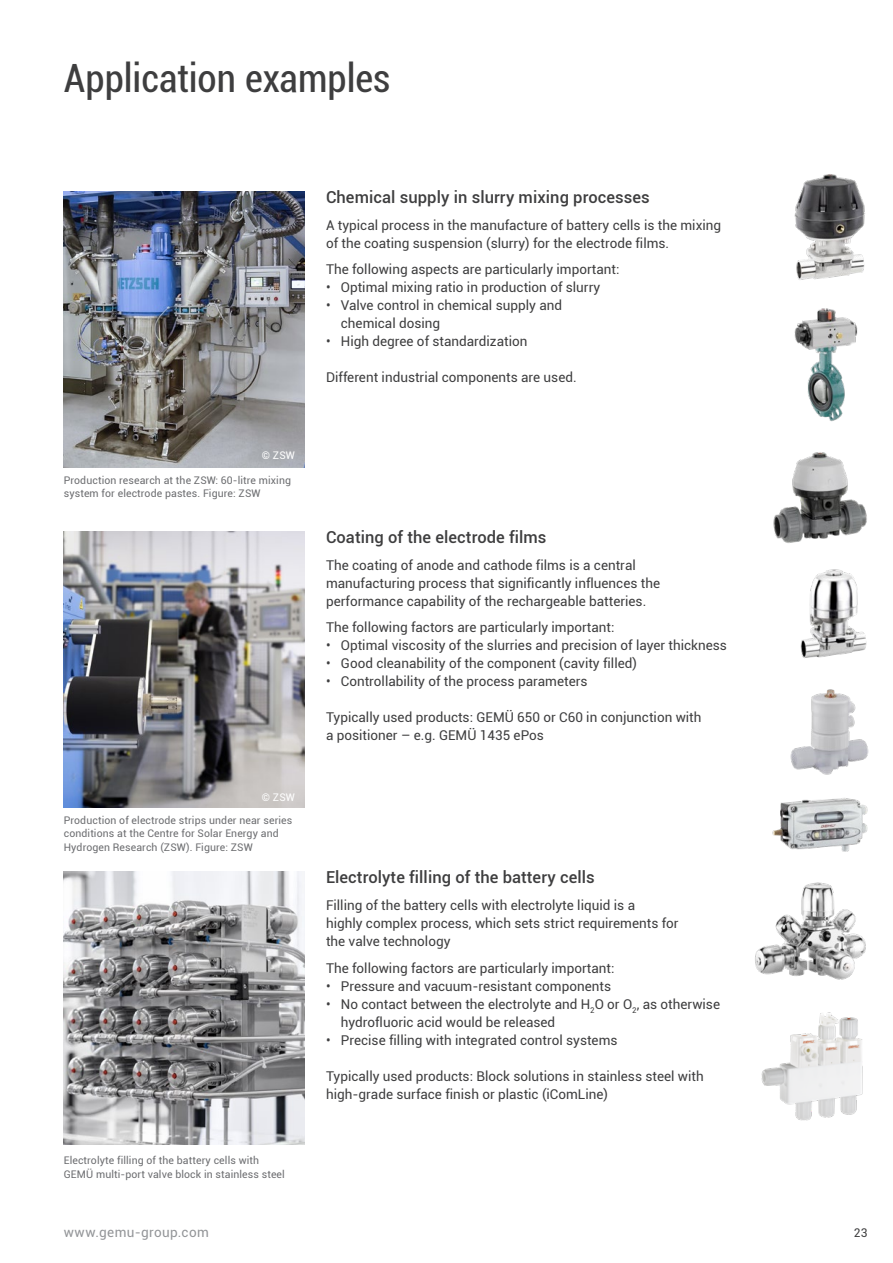
<style>
.page{position:relative;width:893px;height:1263px;background:#fff}
.page>*{position:absolute;margin:0;border:0;box-sizing:border-box;transform-origin:0 0}
.t1{font:condensed 39px "Roboto";color:#3e3e3f}
.t2{font:500 16.5px "Roboto";letter-spacing:.005em;color:#3e3e3f}
.t3{font:13.5px/18px "Roboto";color:#3e3e3f}
.t4{font:13.5px "Roboto";letter-spacing:.025em;color:#939598}
.t5{font:12px "Roboto";color:#3e3e3f}
.t6{font:10.5px/13.5px "Roboto";letter-spacing:.01em;color:#6c6d70}
.t7{font:10.5px "Roboto";letter-spacing:.01em;color:#fff}
</style>
<div class="page">
<img style="left:794px;top:174px;width:71px;height:106px">
<img style="left:773px;top:452px;width:94px;height:91px">
<img style="left:772px;top:798px;width:95px;height:54px">
<img style="left:790px;top:689px;width:78px;height:86px">
<img style="left:761px;top:1012px;width:102px;height:109px">
<img style="left:800px;top:569px;width:67px;height:89px">
<img style="left:755px;top:882px;width:111px;height:97px">
<img style="left:64px;top:872px;width:241px;height:273px">
<img style="left:64px;top:531px;width:241px;height:277px">
<img style="left:64px;top:191px;width:241px;height:277px">
<img style="left:794px;top:308px;width:64px;height:113px">
<h1 class="t1" style="left:64px;top:51px;width:328px">Application examples</h1>
<p class="t7" style="left:262px;top:448px;width:34px">© ZSW</p>
<p class="t6" style="left:64px;top:473px;width:229px">Production research at the ZSW: 60-litre mixing system for electrode pastes. Figure: ZSW</p>
<p class="t7" style="left:262px;top:789px;width:34px">© ZSW</p>
<p class="t6" style="left:64px;top:813px;width:230px">Production of electrode strips under near series conditions at the Centre for Solar Energy and<br>Hydrogen Research (ZSW). Figure: ZSW</p>
<p class="t6" style="left:64px;top:1153px;width:223px">Electrolyte filling of the battery cells with<br>GEMÜ multi-port valve block in stainless steel</p>
<p class="t2" style="left:326px;top:186px;width:325px">Chemical supply in slurry mixing processes</p>
<p class="t3" style="left:326px;top:215px;width:397px">A typical process in the manufacture of battery cells is the mixing of the coating suspension (slurry) for the electrode films.</p>
<p class="t3" style="left:326px;top:260px;width:295px">The following aspects are particularly important:</p>
<p class="t3" style="left:326px;top:278px;width:276px">• Optimal mixing ratio in production of slurry</p>
<p class="t3" style="left:341px;top:296px;width:223px;text-indent:-15px">• Valve control in chemical supply and chemical dosing</p>
<p class="t3" style="left:326px;top:332px;width:203px">• High degree of standardization</p>
<p class="t3" style="left:326px;top:368px;width:252px">Different industrial components are used.</p>
<p class="t2" style="left:326px;top:526px;width:222px">Coating of the electrode films</p>
<p class="t3" style="left:326px;top:555px;width:336px">The coating of anode and cathode films is a central manufacturing process that significantly influences the performance capability of the rechargeable batteries.</p>
<p class="t3" style="left:326px;top:618px;width:290px">The following factors are particularly important:</p>
<p class="t3" style="left:326px;top:636px;width:403px">• Optimal viscosity of the slurries and precision of layer thickness</p>
<p class="t3" style="left:326px;top:654px;width:312px">• Good cleanability of the component (cavity filled)</p>
<p class="t3" style="left:326px;top:672px;width:263px">• Controllability of the process parameters</p>
<p class="t3" style="left:326px;top:708px;width:377px">Typically used products: GEMÜ 650 or C60 in conjunction with a positioner – e.g. GEMÜ 1435 ePos</p>
<p class="t2" style="left:326px;top:866px;width:270px">Electrolyte filling of the battery cells</p>
<p class="t3" style="left:326px;top:896px;width:354px">Filling of the battery cells with electrolyte liquid is a<br>highly complex process, which sets strict requirements for the valve technology</p>
<p class="t3" style="left:326px;top:958px;width:290px">The following factors are particularly important:</p>
<p class="t3" style="left:326px;top:976px;width:287px">• Pressure and vacuum-resistant components</p>
<p class="t3" style="left:341px;top:994px;width:381px;text-indent:-15px">• No contact between the electrolyte and H<sub>2</sub>O or O<sub>2</sub>, as otherwise hydrofluoric acid would be released</p>
<p class="t3" style="left:326px;top:1030px;width:293px">• Precise filling with integrated control systems</p>
<p class="t3" style="left:326px;top:1066px;width:379px">Typically used products: Block solutions in stainless steel with high-grade surface finish or plastic (iComLine)</p>
<p class="t4" style="left:64px;top:1223px;width:147px">www.gemu-group.com</p>
<p class="t5" style="left:854px;top:1225px;width:15px">23</p>
</div>
